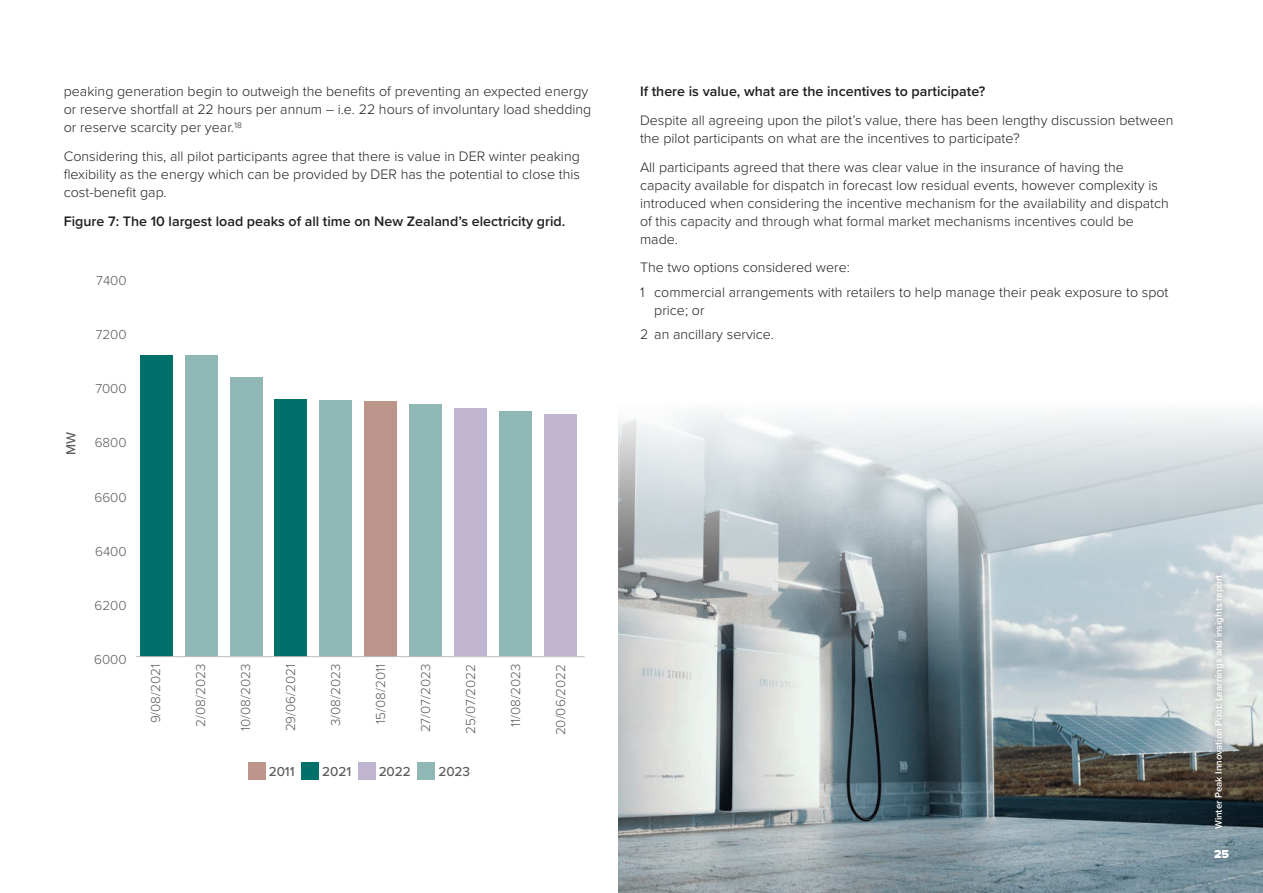
<style>
.page{position:relative;width:1263px;height:893px;background:#fff}
.page>*{position:absolute;margin:0;border:0;box-sizing:border-box;transform-origin:0 0}
.t1{font:300 14.25px/18px "Proxima Nova";color:#231f20}
.t2{font:600 14.25px "Proxima Nova";color:#231f20}
.t3{font:300 13.5px "Proxima Nova";color:#595a59}
.t4{font:500 13.5px "Proxima Nova";color:#595a59}
.t5{font:900 12px "Proxima Nova";color:#fff}
.t6{font:600 9.75px "Proxima Nova";color:#fff}
</style>
<div class="page">
<img style="left:619px;top:411px;width:644px;height:482px">
<div style="left:248px;top:762px;width:17px;height:17px;background:#bd958a"></div>
<div style="left:302px;top:762px;width:17px;height:17px;background:#00716a"></div>
<div style="left:358px;top:762px;width:17px;height:17px;background:#c0b5d1"></div>
<div style="left:418px;top:762px;width:17px;height:17px;background:#8eb7b6"></div>
<div style="left:140px;top:355px;width:32px;height:301px;background:#00716a"></div>
<div style="left:185px;top:355px;width:32px;height:301px;background:#8eb7b6"></div>
<div style="left:230px;top:377px;width:32px;height:279px;background:#8eb7b6"></div>
<div style="left:275px;top:399px;width:32px;height:257px;background:#00716a"></div>
<div style="left:320px;top:400px;width:32px;height:256px;background:#8eb7b6"></div>
<div style="left:364px;top:401px;width:33px;height:255px;background:#bb958a"></div>
<div style="left:409px;top:404px;width:33px;height:252px;background:#8eb7b6"></div>
<div style="left:454px;top:409px;width:33px;height:247px;background:#c0b5d1"></div>
<div style="left:499px;top:411px;width:32px;height:245px;background:#8eb7b6"></div>
<div style="left:544px;top:414px;width:32px;height:242px;background:#c0b5d1"></div>
<hr style="left:136px;top:656px;width:449px;height:1px;background:#bfbebe">
<div style="left:1207px;top:567px;width:24px;height:269px;background:#231f20;opacity:.55"></div>
<p class="t1" style="left:64px;top:82px;width:529px">peaking generation begin to outweigh the benefits of preventing an expected energy or reserve shortfall at 22 hours per annum – i.e. 22 hours of involuntary load shedding or reserve scarcity per year.<sup>18</sup></p>
<p class="t1" style="left:64px;top:146px;width:518px;text-align:justify">Considering this, all pilot participants agree that there is value in DER winter peaking flexibility as the energy which can be provided by DER has the potential to close this cost-benefit gap.</p>
<p class="t2" style="left:64px;top:210px;width:503px">Figure 7: The 10 largest load peaks of all time on New Zealand’s electricity grid.</p>
<p class="t3" style="left:96px;top:270px;width:32px">7400</p>
<p class="t3" style="left:96px;top:324px;width:33px">7200</p>
<p class="t4" style="left:61px;top:455px;width:25px;rotate:-90deg">MW</p>
<p class="t3" style="left:95px;top:379px;width:33px">7000</p>
<p class="t3" style="left:95px;top:433px;width:34px">6800</p>
<p class="t3" style="left:95px;top:487px;width:34px">6600</p>
<p class="t3" style="left:95px;top:541px;width:33px">6400</p>
<p class="t3" style="left:95px;top:595px;width:34px">6200</p>
<p class="t3" style="left:94px;top:649px;width:34px">6000</p>
<p class="t3" style="left:145px;top:723px;width:61px;rotate:-90deg">9/08/2021</p>
<p class="t3" style="left:190px;top:726px;width:64px;rotate:-90deg">2/08/2023</p>
<p class="t3" style="left:235px;top:731px;width:69px;rotate:-90deg">10/08/2023</p>
<p class="t3" style="left:280px;top:731px;width:69px;rotate:-90deg">29/06/2021</p>
<p class="t3" style="left:325px;top:726px;width:64px;rotate:-90deg">3/08/2023</p>
<p class="t3" style="left:370px;top:724px;width:61px;rotate:-90deg">15/08/2011</p>
<p class="t3" style="left:415px;top:732px;width:70px;rotate:-90deg">27/07/2023</p>
<p class="t3" style="left:460px;top:734px;width:72px;rotate:-90deg">25/07/2022</p>
<p class="t3" style="left:505px;top:727px;width:65px;rotate:-90deg">11/08/2023</p>
<p class="t3" style="left:550px;top:735px;width:73px;rotate:-90deg">20/06/2022</p>
<p class="t4" style="left:269px;top:761px;width:27px">2011</p>
<p class="t4" style="left:322px;top:761px;width:31px">2021</p>
<p class="t4" style="left:379px;top:761px;width:34px">2022</p>
<p class="t4" style="left:438px;top:761px;width:33px">2023</p>
<p class="t2" style="left:640px;top:81px;width:347px">If there is value, what are the incentives to participate?</p>
<p class="t1" style="left:640px;top:110px;width:535px">Despite all agreeing upon the pilot’s value, there has been lengthy discussion between the pilot participants on what are the incentives to participate?</p>
<p class="t1" style="left:640px;top:157px;width:530px">All participants agreed that there was clear value in the insurance of having the capacity available for dispatch in forecast low residual events, however complexity is introduced when considering the incentive mechanism for the availability and dispatch of this capacity and through what formal market mechanisms incentives could be made.</p>
<p class="t1" style="left:640px;top:254px;width:530px;line-height:24.5px">The two options considered were:<br>1 commercial arrangements with retailers to help manage their peak exposure to spot</p>
<p class="t1" style="left:640px;top:297px;width:136px;line-height:24.5px;text-indent:14px">price; or<br>2 an ancillary service.</p>
<p class="t6" style="left:1211px;top:829px;width:256px;rotate:-90deg">Winter Peak Innovation Pilot: Learnings and insights report</p>
<p class="t5" style="left:1214px;top:845px;width:16px">25</p>
</div>
